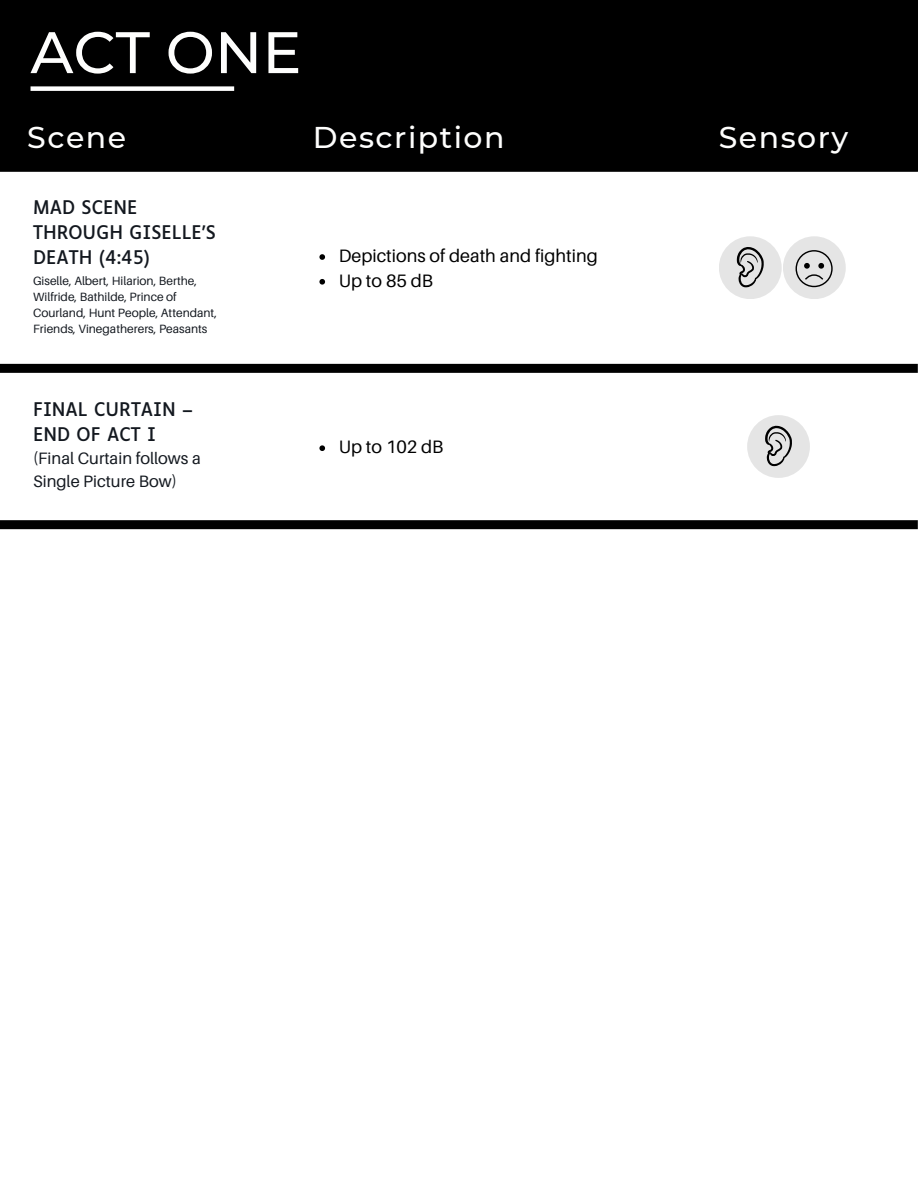
<style>
.page{position:relative;width:918px;height:1188px;background:#fff}
.page>*{position:absolute;margin:0;border:0;box-sizing:border-box;transform-origin:0 0}
.t1{font:500 58.5px "Montserrat";color:#fefefd}
.t2{font:500 30px "Montserrat";letter-spacing:.05em;color:#fefefd}
.t3{font:18px/25px "Luciole";color:#13181f}
.t4{font:18px/24.8px "Aileron";color:#000}
.t5{font:16.5px/22.5px "Aileron";color:#13181f}
.t6{font:12px/16px "Aileron";color:#13181f}
</style>
<div class="page">
<div style="left:0;top:0;width:918px;height:172px;background:#000"></div>
<div style="left:31px;top:86px;width:203px;height:5px;background:#fff"></div>
<div style="left:0;top:364px;width:918px;height:9px;background:#000"></div>
<div style="left:0;top:520px;width:918px;height:9px;background:#000"></div>
<div style="left:783px;top:236px;width:63px;height:63px;background:#e5e5e5;border-radius:50%"></div>
<svg style="left:796px;top:250px;width:37px;height:37px"></svg>
<div style="left:719px;top:236px;width:63px;height:63px;background:#e5e5e5;border-radius:50%"></div>
<svg style="left:737px;top:247px;width:27px;height:40px"></svg>
<svg style="left:319px;top:254px;width:6px;height:6px"></svg>
<svg style="left:319px;top:279px;width:6px;height:6px"></svg>
<div style="left:747px;top:415px;width:63px;height:63px;background:#e5e5e5;border-radius:50%"></div>
<svg style="left:765px;top:426px;width:27px;height:40px"></svg>
<svg style="left:319px;top:445px;width:6px;height:6px"></svg>
<h1 class="t1" style="left:31px;top:17px;width:272px">ACT ONE</h1>
<h2 class="t2" style="left:27px;top:119px;width:100px">Scene</h2>
<h2 class="t2" style="left:313px;top:119px;width:193px">Description</h2>
<h2 class="t2" style="left:719px;top:119px;width:131px">Sensory</h2>
<h3 class="t3" style="left:33px;top:196px;width:185px">MAD SCENE<br>THROUGH GISELLE’S<br>DEATH (4:45)</h3>
<p class="t6" style="left:33px;top:272px;width:185px">Giselle, Albert, Hilarion, Berthe, Wilfride, Bathilde, Prince of Courland, Hunt People, Attendant, Friends, Vinegatherers, Peasants</p>
<h3 class="t3" style="left:33px;top:399px;width:162px">FINAL CURTAIN –<br>END OF ACT I</h3>
<h3 class="t5" style="left:33px;top:447px;width:169px">(Final Curtain follows a<br>Single Picture Bow)</h3>
<h3 class="t4" style="left:339px;top:243px;width:261px">Depictions of death and fighting<br>Up to 85 dB</h3>
<h3 class="t4" style="left:339px;top:434px;width:106px">Up to 102 dB</h3>
</div>
